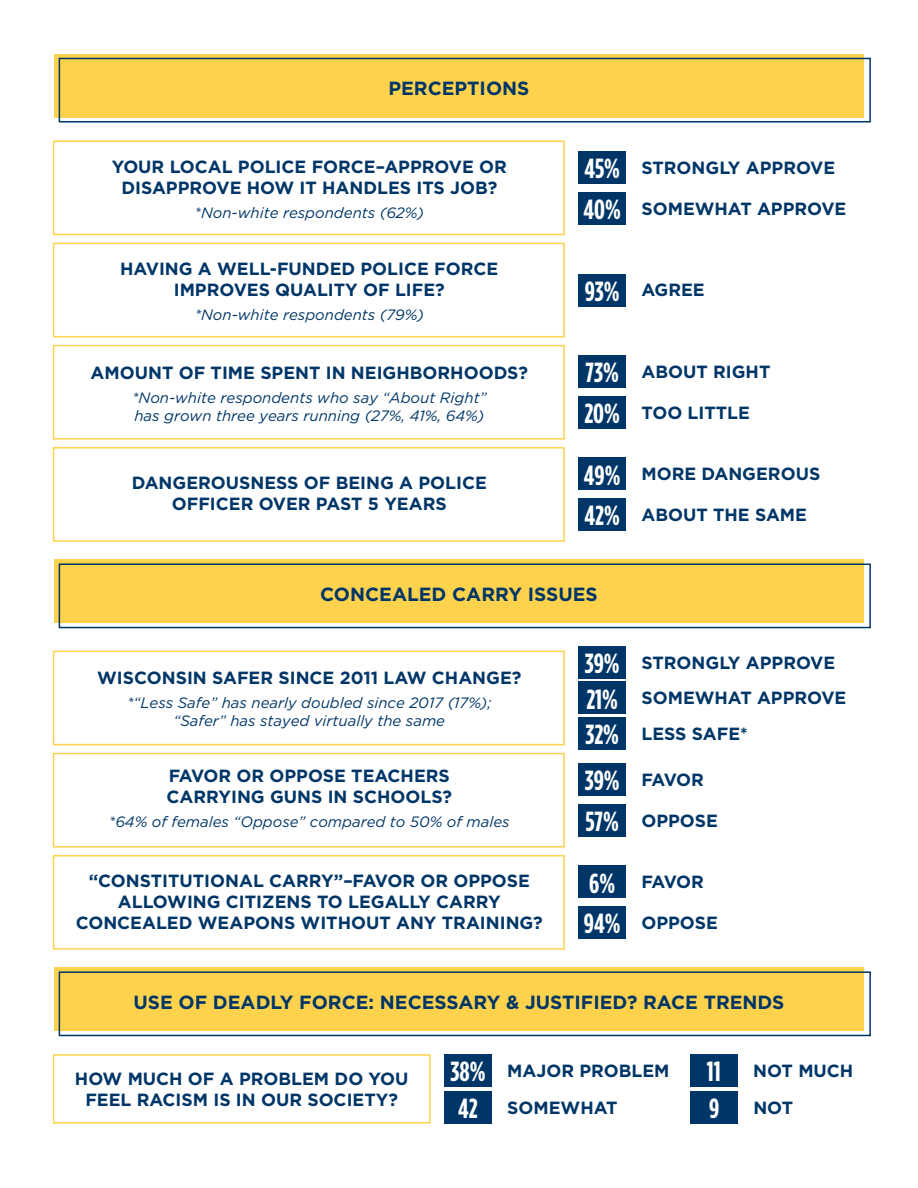
<style>
.page{position:relative;width:918px;height:1188px;background:#fff}
.page>*{position:absolute;margin:0;border:0;box-sizing:border-box;transform-origin:0 0}
.t1{font:700 27.6px/35.5px "Gotham Condensed";color:#fff;text-align:justify}
.t2{font:700 19.05px "Gotham";color:#003667}
.t3{font:700 17.7px/21px "Gotham";color:#003667;text-align:center}
.t4{font:italic 15px/18px "Gotham";color:#003667}
.s1{font-family:"Gotham Condensed";font-size:27.6px;color:#fff}
</style>
<div class="page">
<div style="left:578px;top:274px;width:48px;height:32px;background:#003667"></div>
<div style="left:53px;top:243px;width:512px;height:94px;border:2px solid #fed24c"></div>
<div style="left:53px;top:345px;width:512px;height:95px;border:2px solid #fed24c"></div>
<div style="left:53px;top:447px;width:512px;height:95px;border:2px solid #fed24c"></div>
<div style="left:578px;top:356px;width:48px;height:32px;background:#003667"></div>
<div style="left:578px;top:458px;width:48px;height:32px;background:#003667"></div>
<div style="left:578px;top:396px;width:48px;height:33px;background:#003667"></div>
<div style="left:578px;top:499px;width:48px;height:32px;background:#003667"></div>
<div style="left:54px;top:560px;width:810px;height:63px;background:#fed24c"></div>
<div style="left:54px;top:968px;width:810px;height:63px;background:#fed24c"></div>
<div style="left:59px;top:564px;width:812px;height:64px;border:2px solid #003667"></div>
<div style="left:59px;top:971px;width:812px;height:65px;border:2px solid #003667"></div>
<div style="left:578px;top:646px;width:48px;height:33px;background:#003667"></div>
<div style="left:578px;top:682px;width:48px;height:32px;background:#003667"></div>
<div style="left:578px;top:717px;width:48px;height:33px;background:#003667"></div>
<div style="left:53px;top:651px;width:512px;height:94px;border:2px solid #fed24c"></div>
<div style="left:53px;top:1054px;width:378px;height:70px;border:2px solid #fed24c"></div>
<div style="left:444px;top:1054px;width:48px;height:33px;background:#003667"></div>
<div style="left:690px;top:1054px;width:48px;height:33px;background:#003667"></div>
<div style="left:444px;top:1091px;width:48px;height:33px;background:#003667"></div>
<div style="left:690px;top:1091px;width:48px;height:33px;background:#003667"></div>
<div style="left:53px;top:753px;width:512px;height:95px;border:2px solid #fed24c"></div>
<div style="left:53px;top:855px;width:512px;height:95px;border:2px solid #fed24c"></div>
<div style="left:578px;top:763px;width:48px;height:33px;background:#003667"></div>
<div style="left:578px;top:866px;width:48px;height:32px;background:#003667"></div>
<div style="left:578px;top:804px;width:48px;height:33px;background:#003667"></div>
<div style="left:578px;top:907px;width:48px;height:32px;background:#003667"></div>
<div style="left:54px;top:54px;width:810px;height:63px;background:#fed24c"></div>
<div style="left:59px;top:58px;width:812px;height:65px;border:2px solid #003667"></div>
<div style="left:578px;top:151px;width:48px;height:33px;background:#003667"></div>
<div style="left:578px;top:192px;width:48px;height:33px;background:#003667"></div>
<div style="left:53px;top:141px;width:512px;height:94px;border:2px solid #fed24c"></div>
<p class="t2" style="left:389px;top:77px;width:142px">PERCEPTIONS</p>
<p class="t3" style="left:112px;top:155px;width:397px">YOUR LOCAL POLICE FORCE–APPROVE OR<br>DISAPPROVE HOW IT HANDLES ITS JOB?</p>
<p class="t4" style="left:195px;top:203px;width:231px">*Non-white respondents (62%)</p>
<p class="t3" style="left:120px;top:258px;width:380px">HAVING A WELL-FUNDED POLICE FORCE<br>IMPROVES QUALITY OF LIFE?</p>
<p class="t4" style="left:195px;top:306px;width:231px">*Non-white respondents (79%)</p>
<p class="t3" style="left:91px;top:361px;width:439px">AMOUNT OF TIME SPENT IN NEIGHBORHOODS?</p>
<p class="t4" style="left:132px;top:388px;width:356px">*Non-white respondents who say “About Right” has grown three years running (27%, 41%, 64%)</p>
<p class="t3" style="left:132px;top:471px;width:357px">DANGEROUSNESS OF BEING A POLICE<br>OFFICER OVER PAST 5 YEARS</p>
<h1 class="t1" style="left:583px;top:147px;width:39px;line-height:41px">45%<br>40%</h1>
<p class="t3" style="left:641px;top:157px;width:195px">STRONGLY APPROVE</p>
<p class="t3" style="left:641px;top:197px;width:207px">SOMEWHAT APPROVE</p>
<p class="t3" style="left:585px;top:279px;width:122px"><span class="s1">93%</span> AGREE</p>
<h1 class="t1" style="left:585px;top:354px;width:35px">73%</h1>
<p class="t3" style="left:641px;top:361px;width:130px">ABOUT RIGHT</p>
<h1 class="t1" style="left:584px;top:395px;width:37px">20%</h1>
<p class="t3" style="left:641px;top:402px;width:110px">TOO LITTLE</p>
<h1 class="t1" style="left:584px;top:456px;width:38px">49%</h1>
<p class="t3" style="left:641px;top:463px;width:180px">MORE DANGEROUS</p>
<h1 class="t1" style="left:585px;top:497px;width:37px">42%</h1>
<p class="t3" style="left:641px;top:504px;width:167px">ABOUT THE SAME</p>
<p class="t2" style="left:320px;top:583px;width:279px">CONCEALED CARRY ISSUES</p>
<p class="t3" style="left:97px;top:667px;width:426px">WISCONSIN SAFER SINCE 2011 LAW CHANGE?</p>
<p class="t4" style="left:127px;top:694px;width:366px;text-align:center">*“Less Safe” has nearly doubled since 2017 (17%); “Safer” has stayed virtually the same</p>
<p class="t3" style="left:167px;top:765px;width:287px;text-align:left">FAVOR OR OPPOSE TEACHERS<br>CARRYING GUNS IN SCHOOLS?</p>
<p class="t4" style="left:109px;top:813px;width:402px">*64% of females “Oppose” compared to 50% of males</p>
<p class="t3" style="left:76px;top:870px;width:469px">“CONSTITUTIONAL CARRY”–FAVOR OR OPPOSE<br>ALLOWING CITIZENS TO LEGALLY CARRY<br>CONCEALED WEAPONS WITHOUT ANY TRAINING?</p>
<h1 class="t1" style="left:585px;top:645px;width:37px">39% 21% 32%</h1>
<p class="t3" style="left:641px;top:644px;width:207px;line-height:35.4px;text-align:left">STRONGLY APPROVE<br>SOMEWHAT APPROVE<br>LESS SAFE*</p>
<h1 class="t1" style="left:585px;top:762px;width:37px">39%</h1>
<p class="t3" style="left:641px;top:769px;width:64px">FAVOR</p>
<h1 class="t1" style="left:585px;top:803px;width:35px">57%</h1>
<p class="t3" style="left:641px;top:810px;width:78px">OPPOSE</p>
<h1 class="t1" style="left:589px;top:864px;width:27px">6%</h1>
<p class="t3" style="left:641px;top:871px;width:64px">FAVOR</p>
<h1 class="t1" style="left:584px;top:905px;width:38px">94%</h1>
<p class="t3" style="left:641px;top:912px;width:78px">OPPOSE</p>
<p class="t2" style="left:133px;top:991px;width:653px">USE OF DEADLY FORCE: NECESSARY &amp; JUSTIFIED? RACE TRENDS</p>
<p class="t3" style="left:75px;top:1068px;width:335px">HOW MUCH OF A PROBLEM DO YOU<br>FEEL RACISM IS IN OUR SOCIETY?</p>
<h1 class="t1" style="left:450px;top:1053px;width:37px">38%</h1>
<h1 class="t1" style="left:707px;top:1053px;width:15px">11</h1>
<h1 class="t1" style="left:458px;top:1090px;width:21px">42</h1>
<h1 class="t1" style="left:709px;top:1090px;width:12px">9</h1>
<p class="t3" style="left:507px;top:1060px;width:164px">MAJOR PROBLEM</p>
<p class="t3" style="left:753px;top:1060px;width:102px">NOT MUCH</p>
<p class="t3" style="left:507px;top:1096px;width:112px">SOMEWHAT</p>
<p class="t3" style="left:753px;top:1096px;width:41px">NOT</p>
</div>
